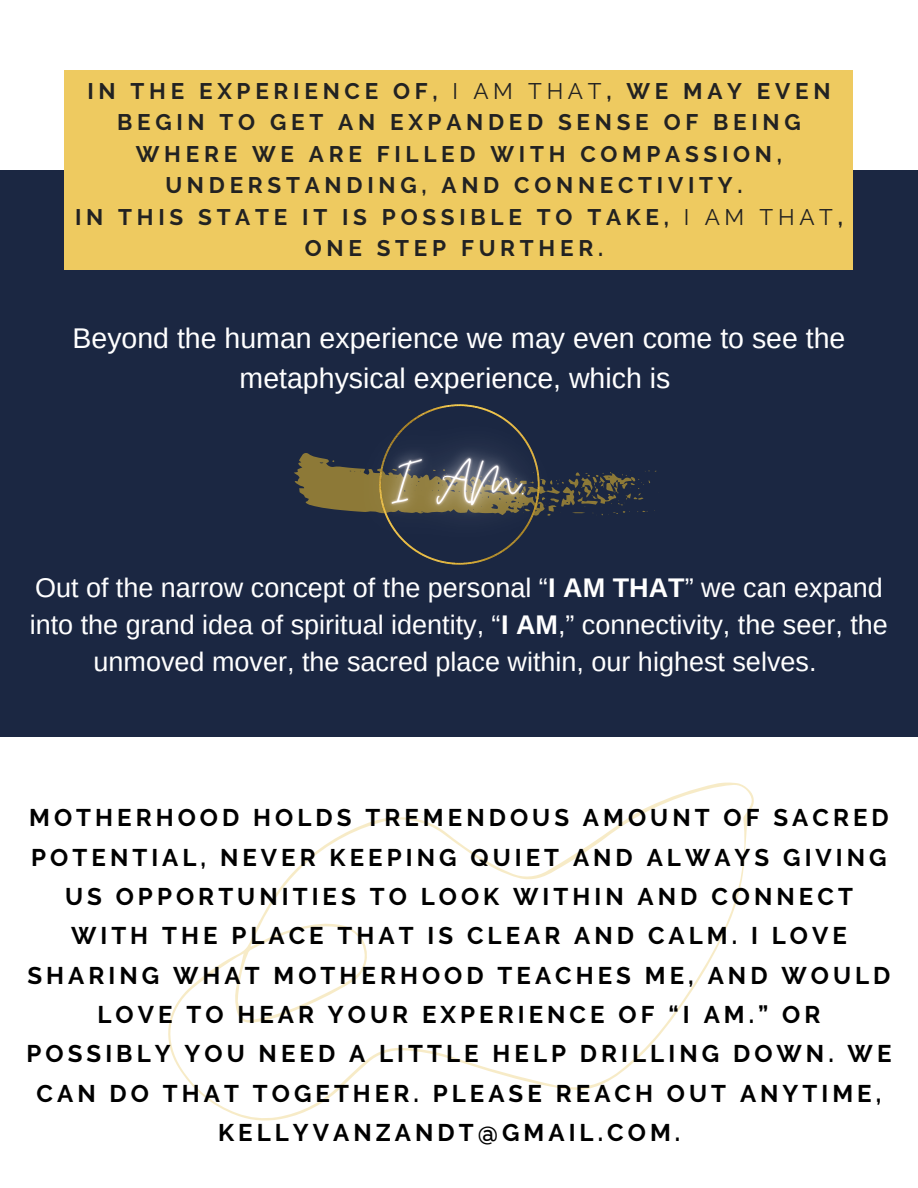
<style>
.page{position:relative;width:918px;height:1188px;background:#fff}
.page>*{position:absolute;margin:0;border:0;box-sizing:border-box;transform-origin:0 0}
.t1{font:28.5px/39.3px "Arimo";color:#fff;text-align:center}
.t2{font:27px/37.2px "Arimo";color:#fff;text-align:center}
.t3{font:700 24px "Raleway";letter-spacing:.17em;color:#000}
.t4{font:700 22.5px/31.5px "Raleway";letter-spacing:.21em;color:#222;text-align:center}
.s1{font-weight:400}
.s2{font-weight:700}
</style>
<div class="page">
<div style="left:0;top:170px;width:918px;height:567px;background:#1b2742"></div>
<div style="left:64px;top:70px;width:789px;height:199px;background:#eeca60"></div>
<svg style="left:294px;top:453px;width:363px;height:61px"></svg>
<svg style="left:168px;top:782px;width:586px;height:339px"></svg>
<img style="left:305px;top:404px;width:307px;height:161px">
<p class="t4" style="left:87px;top:75px;width:745px">IN THE EXPERIENCE OF, <span class="s1">I AM THAT</span>, WE MAY EVEN BEGIN TO GET AN EXPANDED SENSE OF BEING WHERE WE ARE FILLED WITH COMPASSION, UNDERSTANDING, AND CONNECTIVITY.</p>
<p class="t4" style="left:75px;top:201px;width:769px">IN THIS STATE IT IS POSSIBLE TO TAKE, <span class="s1">I AM THAT</span>,<br>ONE STEP FURTHER.</p>
<p class="t1" style="left:73px;top:319px;width:774px">Beyond the human experience we may even come to see the metaphysical experience, which is</p>
<p class="t2" style="left:30px;top:569px;width:860px">Out of the narrow concept of the personal “<span class="s2">I AM THAT</span>” we can expand into the grand idea of spiritual identity, “<span class="s2">I AM</span>,” connectivity, the seer, the unmoved mover, the sacred place within, our highest selves.</p>
<p class="t3" style="left:29px;top:804px;width:861px">MOTHERHOOD HOLDS TREMENDOUS AMOUNT OF SACRED</p>
<p class="t3" style="left:31px;top:843px;width:857px">POTENTIAL, NEVER KEEPING QUIET AND ALWAYS GIVING</p>
<p class="t3" style="left:65px;top:882px;width:789px">US OPPORTUNITIES TO LOOK WITHIN AND CONNECT</p>
<p class="t3" style="left:71px;top:922px;width:777px">WITH THE PLACE THAT IS CLEAR AND CALM. I LOVE</p>
<p class="t3" style="left:27px;top:961px;width:865px">SHARING WHAT MOTHERHOOD TEACHES ME, AND WOULD</p>
<p class="t3" style="left:97px;top:1000px;width:725px">LOVE TO HEAR YOUR EXPERIENCE OF “I AM.” OR</p>
<p class="t3" style="left:26px;top:1040px;width:867px">POSSIBLY YOU NEED A LITTLE HELP DRILLING DOWN. WE</p>
<p class="t3" style="left:37px;top:1079px;width:846px">CAN DO THAT TOGETHER. PLEASE REACH OUT ANYTIME,</p>
<p class="t3" style="left:218px;top:1119px;width:464px">KELLYVANZANDT@GMAIL.COM.</p>
</div>
